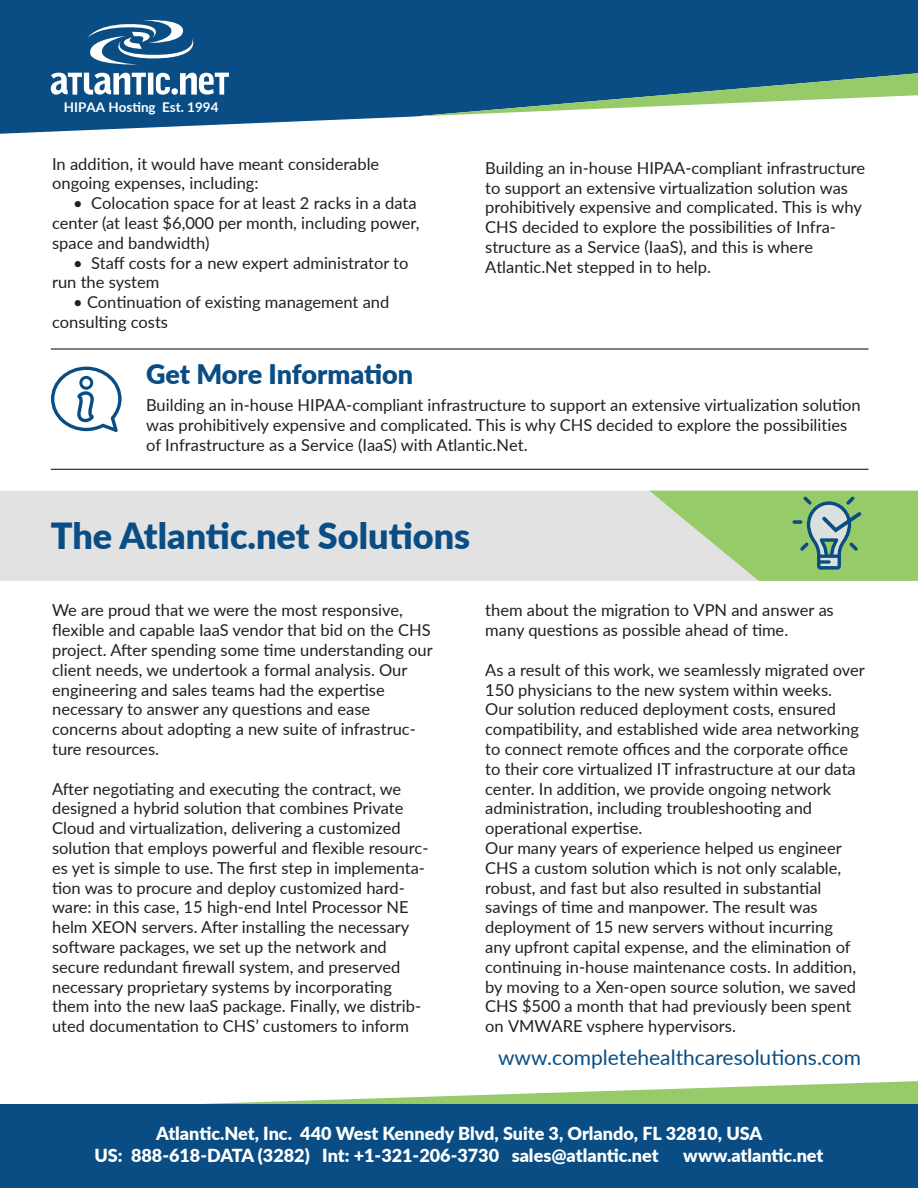
<style>
.page{position:relative;width:918px;height:1188px;background:#fff}
.page>*{position:absolute;margin:0;border:0;box-sizing:border-box;transform-origin:0 0}
.t1{font:900 36px "Lato";color:#094d84}
.t2{font:900 27px "Lato";letter-spacing:-.005em;color:#094d84}
.t3{font:21px "Lato";color:#094d84}
.t4{font:900 18px/21.6px "Lato";color:#fff}
.t5{font:16.5px/19.8px "Lato";color:#231f20}
.t6{font:700 13.5px "Lato";color:#fff}
</style>
<div class="page">
<svg style="left:201px;top:1081px;width:717px;height:23px"></svg>
<div style="left:0;top:1104px;width:918px;height:84px;background:#094d84"></div>
<svg style="left:0;top:0;width:918px;height:134px;background:#296494"></svg>
<svg style="left:413px;top:73px;width:505px;height:44px"></svg>
<svg style="left:156px;top:73px;width:14px;height:22px"></svg>
<svg style="left:51px;top:73px;width:95px;height:22px"></svg>
<div style="left:148px;top:73px;width:5px;height:22px;background:#fff"></div>
<svg style="left:180px;top:73px;width:49px;height:22px"></svg>
<svg style="left:87px;top:18px;width:116px;height:48px"></svg>
<div style="left:171px;top:88px;width:7px;height:7px;background:#fff;border-radius:50%"></div>
<div style="left:0;top:491px;width:649px;height:90px;background:#e2e2e2"></div>
<svg style="left:649px;top:491px;width:269px;height:90px;background:#a2ca89"></svg>
<hr style="left:51px;top:349px;width:818px;height:1px;background:#000">
<hr style="left:51px;top:469px;width:818px;height:1px;background:#000">
<svg style="left:51px;top:367px;width:71px;height:65px"></svg>
<div style="left:79px;top:376px;width:14px;height:14px;border:3px solid #094d84;border-radius:50%"></div>
<p class="t6" style="left:64px;top:97px;width:156px">HIPAA Hosting Est. 1994</p>
<p class="t5" style="left:52px;top:153px;width:329px">In addition, it would have meant considerable ongoing expenses, including:</p>
<p class="t5" style="left:52px;top:193px;width:369px;text-indent:21px">• Colocation space for at least 2 racks in a data center (at least $6,000 per month, including power, space and bandwidth)</p>
<p class="t5" style="left:52px;top:252px;width:358px;text-indent:21px">• Staff costs for a new expert administrator to run the system</p>
<p class="t5" style="left:52px;top:292px;width:339px;text-indent:21px">• Continuation of existing management and consulting costs</p>
<p class="t5" style="left:485px;top:157px;width:382px">Building an in-house HIPAA-compliant infrastructure to support an extensive virtualization solution was prohibitively expensive and complicated. This is why CHS decided to explore the possibilities of Infra&shy;structure as a Service (IaaS), and this is where Atlantic.Net stepped in to help.</p>
<h2 class="t2" style="left:146px;top:354px;width:269px">Get More Information</h2>
<p class="t5" style="left:146px;top:395px;width:716px">Building an in-house HIPAA-compliant infrastructure to support an extensive virtualization solution was prohibitively expensive and complicated. This is why CHS decided to explore the possibilities of Infrastructure as a Service (IaaS) with Atlantic.Net.</p>
<h1 class="t1" style="left:51px;top:509px;width:421px">The Atlantic.net Solutions</h1>
<p class="t5" style="left:52px;top:600px;width:382px">We are proud that we were the most responsive, flexible and capable IaaS vendor that bid on the CHS project. After spending some time understanding our client needs, we undertook a formal analysis. Our engineering and sales teams had the expertise necessary to answer any questions and ease concerns about adopting a new suite of infrastruc&shy;ture resources.</p>
<p class="t5" style="left:52px;top:778px;width:378px">After negotiating and executing the contract, we designed a hybrid solution that combines Private Cloud and virtualization, delivering a customized solution that employs powerful and flexible resourc&shy;es yet is simple to use. The first step in implementa&shy;tion was to procure and deploy customized hard&shy;ware: in this case, 15 high-end Intel Processor NE helm XEON servers. After installing the necessary software packages, we set up the network and secure redundant firewall system, and preserved necessary proprietary systems by incorporating them into the new IaaS package. Finally, we distrib&shy;uted documentation to CHS’ customers to inform</p>
<p class="t5" style="left:485px;top:600px;width:350px">them about the migration to VPN and answer as many questions as possible ahead of time.</p>
<p class="t5" style="left:485px;top:659px;width:381px">As a result of this work, we seamlessly migrated over 150 physicians to the new system within weeks.<br>Our solution reduced deployment costs, ensured compatibility, and established wide area networking to connect remote offices and the corporate office to their core virtualized IT infrastructure at our data center. In addition, we provide ongoing network administration, including troubleshooting and operational expertise.<br>Our many years of experience helped us engineer CHS a custom solution which is not only scalable, robust, and fast but also resulted in substantial savings of time and manpower. The result was deployment of 15 new servers without incurring<br>any upfront capital expense, and the elimination of continuing in-house maintenance costs. In addition, by moving to a Xen-open source solution, we saved CHS $500 a month that had previously been spent on VMWARE vsphere hypervisors.</p>
<p class="t3" style="left:498px;top:1043px;width:364px">www.completehealthcaresolutions.com</p>
<p class="t4" style="left:94px;top:1122px;width:669px;text-indent:62px">Atlantic.Net, Inc. 440 West Kennedy Blvd, Suite 3, Orlando, FL 32810, USA<br>US: 888-618-DATA (3282) Int: +1-321-206-3730 sales@atlantic.net</p>
<p class="t4" style="left:683px;top:1144px;width:142px">www.atlantic.net</p>
</div>
